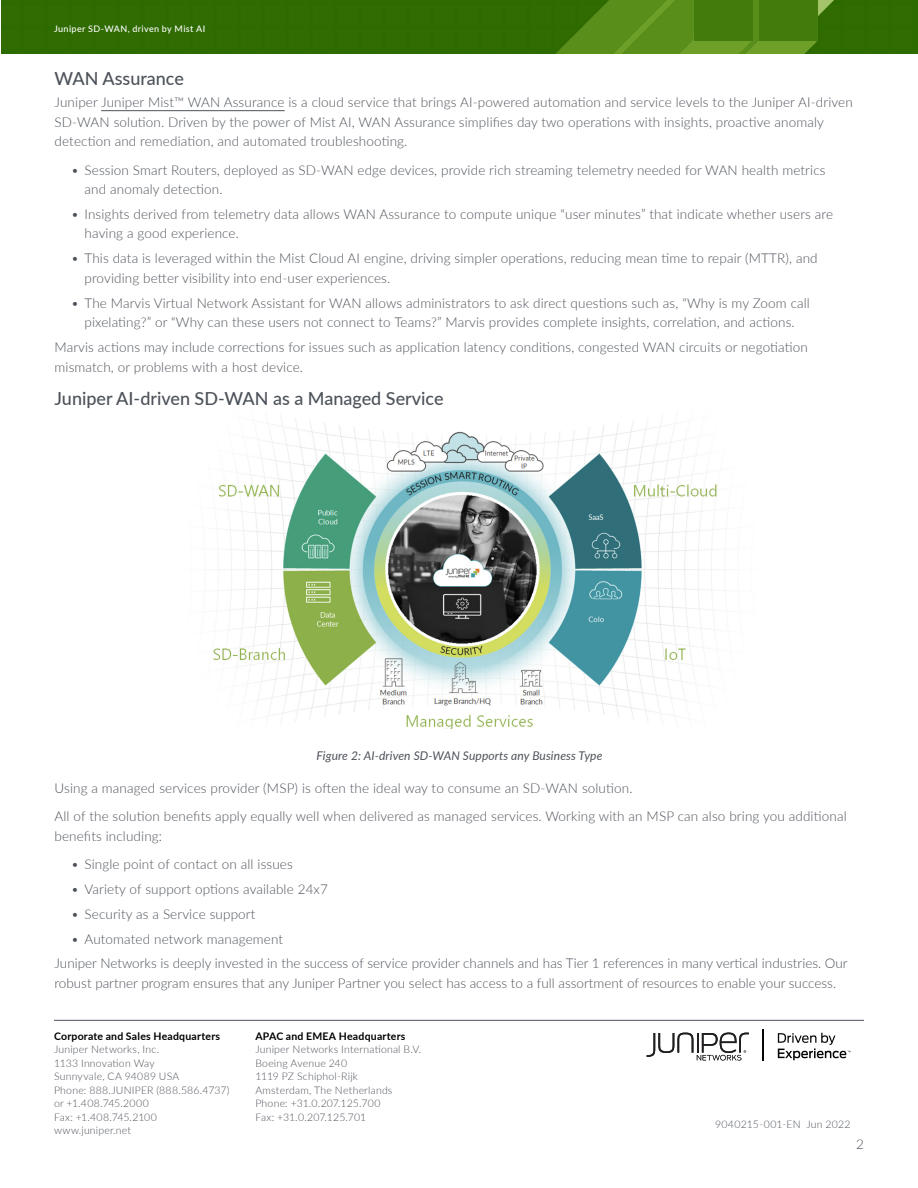
<style>
.page{position:relative;width:918px;height:1188px;background:#fff}
.page>*{position:absolute;margin:0;border:0;box-sizing:border-box;transform-origin:0 0}
.t1{font:500 18px "Lato";color:#4d525a}
.t2{font:300 13.5px/19.5px "Lato";letter-spacing:.01em;color:#4d525a}
.Figure_Caption{font:italic 12px "Lato";letter-spacing:.01em;color:#4d525a}
.t3{font:300 10.5px/13.5px "Lato";letter-spacing:.02em;color:#4d525a}
.t4{font:700 10.5px "Lato";letter-spacing:.02em;color:#000}
.t5{font:500 9px "Lato";letter-spacing:.045em;color:#fff}
</style>
<div class="page">
<hr style="left:763px;top:1029px;width:1px;height:32px;background:#050504">
<svg style="left:647px;top:1033px;width:102px;height:27px"></svg>
<svg style="left:778px;top:1033px;width:72px;height:27px"></svg>
<hr style="left:54px;top:1020px;width:810px;height:1px;background:#4d525a">
<svg style="left:1px;top:0;width:911px;height:54px;background:#387207"></svg>
<div style="left:694px;top:0;width:58px;height:40px;background:#437c0d"></div>
<img style="left:213px;top:418px;width:513px;height:311px">
<hr style="left:101px;top:110px;width:184px;height:1px;background:#4d525a">
<p class="t5" style="left:54px;top:22px;width:153px">Juniper SD-WAN, driven by Mist AI</p>
<h1 class="t1" style="left:55px;top:65px;width:131px">WAN Assurance</h1>
<p class="t2" style="left:55px;top:92px;width:800px">Juniper Juniper Mist™ WAN Assurance is a cloud service that brings AI-powered automation and service levels to the Juniper AI-driven<br>SD-WAN solution. Driven by the power of Mist AI, WAN Assurance simplifies day two operations with insights, proactive anomaly detection and remediation, and automated troubleshooting.</p>
<p class="t2" style="left:85px;top:159px;width:743px;text-indent:-14px">• Session Smart Routers, deployed as SD-WAN edge devices, provide rich streaming telemetry needed for WAN health metrics and anomaly detection.</p>
<p class="t2" style="left:85px;top:204px;width:750px;text-indent:-14px">• Insights derived from telemetry data allows WAN Assurance to compute unique “user minutes” that indicate whether users are having a good experience.</p>
<p class="t2" style="left:85px;top:248px;width:735px;text-indent:-14px">• This data is leveraged within the Mist Cloud AI engine, driving simpler operations, reducing mean time to repair (MTTR), and providing better visibility into end-user experiences.</p>
<p class="t2" style="left:71px;top:293px;width:740px;text-align:center">• The Marvis Virtual Network Assistant for WAN allows administrators to ask direct questions such as, “Why is my Zoom call pixelating?” or “Why can these users not connect to Teams?” Marvis provides complete insights, correlation, and actions.</p>
<p class="t2" style="left:55px;top:337px;width:755px">Marvis actions may include corrections for issues such as application latency conditions, congested WAN circuits or negotiation mismatch, or problems with a host device.</p>
<h1 class="t1" style="left:55px;top:385px;width:390px">Juniper AI-driven SD-WAN as a Managed Service</h1>
<p class="Figure_Caption" style="left:317px;top:747px;width:287px">Figure 2: AI-driven SD-WAN Supports any Business Type</p>
<p class="t2" style="left:55px;top:778px;width:580px">Using a managed services provider (MSP) is often the ideal way to consume an SD-WAN solution.</p>
<p class="t2" style="left:55px;top:806px;width:794px">All of the solution benefits apply equally well when delivered as managed services. Working with an MSP can also bring you additional benefits including:</p>
<p class="t2" style="left:71px;top:854px;width:223px">• Single point of contact on all issues</p>
<p class="t2" style="left:71px;top:879px;width:258px">• Variety of support options available 24x7</p>
<p class="t2" style="left:71px;top:904px;width:186px">• Security as a Service support</p>
<p class="t2" style="left:71px;top:929px;width:214px">• Automated network management</p>
<p class="t2" style="left:55px;top:953px;width:795px">Juniper Networks is deeply invested in the success of service provider channels and has Tier 1 references in many vertical industries. Our robust partner program ensures that any Juniper Partner you select has access to a full assortment of resources to enable your success.</p>
<p class="t4" style="left:54px;top:1028px;width:168px">Corporate and Sales Headquarters</p>
<p class="t3" style="left:54px;top:1042px;width:177px">Juniper Networks, Inc.<br>1133 Innovation Way<br>Sunnyvale, CA 94089 USA<br>Phone: 888.JUNIPER (888.586.4737) or +1.408.745.2000<br>Fax: +1.408.745.2100 www.juniper.net</p>
<p class="t4" style="left:255px;top:1028px;width:152px">APAC and EMEA Headquarters</p>
<p class="t3" style="left:255px;top:1042px;width:167px">Juniper Networks International B.V.<br>Boeing Avenue 240<br>1119 PZ Schiphol-Rijk<br>Amsterdam, The Netherlands<br>Phone: +31.0.207.125.700<br>Fax: +31.0.207.125.701</p>
<p class="t3" style="left:715px;top:1118px;width:137px">9040215-001-EN Jun 2022</p>
<p class="t2" style="left:856px;top:1134px;width:9px">2</p>
</div>
